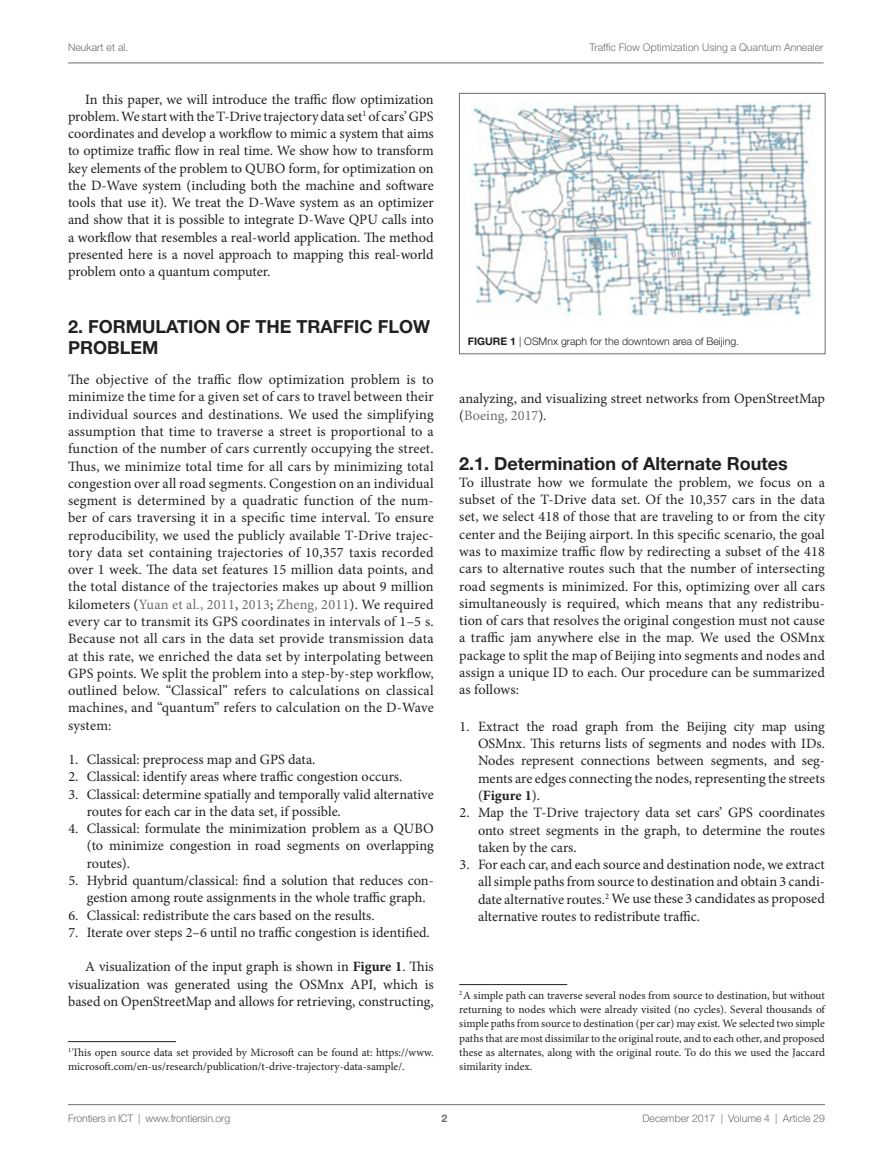
<style>
.page{position:relative;width:893px;height:1170px;background:#fff}
.page>*{position:absolute;margin:0;border:0;box-sizing:border-box;transform-origin:0 0}
.t1{font:700 18px/21px "Helvetica Neue LT Std";color:#231f20}
.t2{font:14.25px/17.2px "Minion Pro";color:#231f20;text-align:justify}
.t3{font:11.25px/14.2px "Minion Pro";color:#231f20}
.t4{font:300 10.5px "Helvetica Neue LT Std";color:#6c6d70}
.t5{font:300 10.5px "Helvetica Neue LT Std";color:#231f20}
.t6{font:700 10.5px "Helvetica Neue LT Std";color:#6c6d70}
.s1{color:#6c6d70}
.s2{font-weight:700}
</style>
<div class="page">
<img style="left:471px;top:102px;width:342px;height:213px">
<div style="left:459px;top:93px;width:366px;height:261px;border:1px solid #6c6d70"></div>
<hr style="left:68px;top:63px;width:756px;height:1px;background:#6c6d70">
<hr style="left:68px;top:1104px;width:757px;height:1px;background:#6c6d70">
<hr style="left:68px;top:1041px;width:108px;height:1px;background:#231f20">
<hr style="left:459px;top:984px;width:108px;height:1px;background:#231f20">
<p class="t4" style="left:68px;top:41px;width:62px">Neukart et al.</p>
<p class="t4" style="left:590px;top:41px;width:235px">Traffic Flow Optimization Using a Quantum Annealer</p>
<p class="t2" style="left:68px;top:90px;width:367px;text-indent:17px">In this paper, we will introduce the traffic flow optimization problem. We start with the T-Drive trajectory data set<sup>1</sup> of cars’ GPS coordinates and develop a workflow to mimic a system that aims to optimize traffic flow in real time. We show how to transform key elements of the problem to QUBO form, for optimization on the D-Wave system (including both the machine and software tools that use it). We treat the D-Wave system as an optimizer and show that it is possible to integrate D-Wave QPU calls into a workflow that resembles a real-world application. The method presented here is a novel approach to mapping this real-world problem onto a quantum computer.</p>
<p class="t1" style="left:68px;top:316px;width:364px">2. FORMULATION OF THE TRAFFIC FLOW<br>PROBLEM</p>
<p class="t2" style="left:68px;top:371px;width:367px">The objective of the traffic flow optimization problem is to minimize the time for a given set of cars to travel between their individual sources and destinations. We used the simplifying assumption that time to traverse a street is proportional to a function of the number of cars currently occupying the street.<br>Thus, we minimize total time for all cars by minimizing total congestion over all road segments. Congestion on an individual segment is determined by a quadratic function of the num&shy;ber of cars traversing it in a specific time interval. To ensure reproducibility, we used the publicly available T-Drive trajec&shy;tory data set containing trajectories of 10,357 taxis recorded over 1 week. The data set features 15 million data points, and the total distance of the trajectories makes up about 9 million kilometers (<span class="s1">Yuan et al., 2011</span>, <span class="s1">2013</span>; <span class="s1">Zheng, 2011</span>). We required every car to transmit its GPS coordinates in intervals of 1–5 s.<br>Because not all cars in the data set provide transmission data at this rate, we enriched the data set by interpolating between GPS points. We split the problem into a step-by-step workflow, outlined below. “Classical” refers to calculations on classical machines, and “quantum” refers to calculation on the D-Wave system:</p>
<p class="t2" style="left:68px;top:751px;width:249px">1. Classical: preprocess map and GPS data.</p>
<p class="t2" style="left:68px;top:768px;width:335px">2. Classical: identify areas where traffic congestion occurs.</p>
<p class="t2" style="left:87px;top:785px;width:348px;text-indent:-18px">3. Classical: determine spatially and temporally valid alternative routes for each car in the data set, if possible.</p>
<p class="t2" style="left:87px;top:820px;width:348px;text-indent:-18px">4. Classical: formulate the minimization problem as a QUBO (to minimize congestion in road segments on overlapping routes).</p>
<p class="t2" style="left:87px;top:871px;width:348px;text-indent:-18px">5. Hybrid quantum/classical: find a solution that reduces con&shy;gestion among route assignments in the whole traffic graph.</p>
<p class="t2" style="left:68px;top:906px;width:308px">6. Classical: redistribute the cars based on the results.</p>
<p class="t2" style="left:68px;top:923px;width:363px">7. Iterate over steps 2–6 until no traffic congestion is identified.</p>
<p class="t2" style="left:68px;top:958px;width:367px;text-indent:17px">A visualization of the input graph is shown in <span class="s2">Figure 1</span>. This visualization was generated using the OSMnx API, which is based on OpenStreetMap and allows for retrieving, constructing,</p>
<p class="t3" style="left:68px;top:1045px;width:367px"><sup>1</sup>This open source data set provided by Microsoft can be found at: https://www. microsoft.com/en-us/research/publication/t-drive-trajectory-data-sample/.</p>
<p class="t5" style="left:468px;top:335px;width:273px"><span class="s2">Figur e 1</span> | OSMnx graph for the downtown area of Beijing.</p>
<p class="t2" style="left:459px;top:390px;width:367px">analyzing, and visualizing street networks from OpenStreetMap (<span class="s1">Boeing, 2017</span>).</p>
<p class="t1" style="left:459px;top:452px;width:330px">2.1. Determination of Alternate Routes</p>
<p class="t2" style="left:459px;top:474px;width:367px">To illustrate how we formulate the problem, we focus on a subset of the T-Drive data set. Of the 10,357 cars in the data set, we select 418 of those that are traveling to or from the city center and the Beijing airport. In this specific scenario, the goal was to maximize traffic flow by redirecting a subset of the 418 cars to alternative routes such that the number of intersecting road segments is minimized. For this, optimizing over all cars simultaneously is required, which means that any redistribu&shy;tion of cars that resolves the original congestion must not cause a traffic jam anywhere else in the map. We used the OSMnx package to split the map of Beijing into segments and nodes and assign a unique ID to each. Our procedure can be summarized as follows:</p>
<p class="t2" style="left:478px;top:717px;width:348px;text-indent:-18px">1. Extract the road graph from the Beijing city map using OSMnx. This returns lists of segments and nodes with IDs.<br>Nodes represent connections between segments, and seg&shy;ments are edges connecting the nodes, representing the streets (<span class="s2">Figure 1</span>).</p>
<p class="t2" style="left:478px;top:804px;width:348px;text-indent:-18px">2. Map the T-Drive trajectory data set cars’ GPS coordinates onto street segments in the graph, to determine the routes taken by the cars.</p>
<p class="t2" style="left:478px;top:855px;width:348px;text-indent:-18px">3. For each car, and each source and destination node, we extract all simple paths from source to destination and obtain 3 candi&shy;date alternative routes.<sup>2</sup> We use these 3 candidates as proposed alternative routes to redistribute traffic.</p>
<p class="t3" style="left:459px;top:988px;width:367px;text-align:justify"><sup>2</sup>A simple path can traverse several nodes from source to destination, but without returning to nodes which were already visited (no cycles). Several thousands of simple paths from source to destination (per car) may exist. We selected two simple paths that are most dissimilar to the original route, and to each other, and proposed these as alternates, along with the original route. To do this we used the Jaccard similarity index.</p>
<p class="t4" style="left:68px;top:1111px;width:164px">Frontiers in ICT | www.frontiersin.org</p>
<p class="t4" style="left:642px;top:1111px;width:184px">December 2017 | Volume 4 | Article 29</p>
<p class="t6" style="left:441px;top:1111px;width:7px">2</p>
</div>
